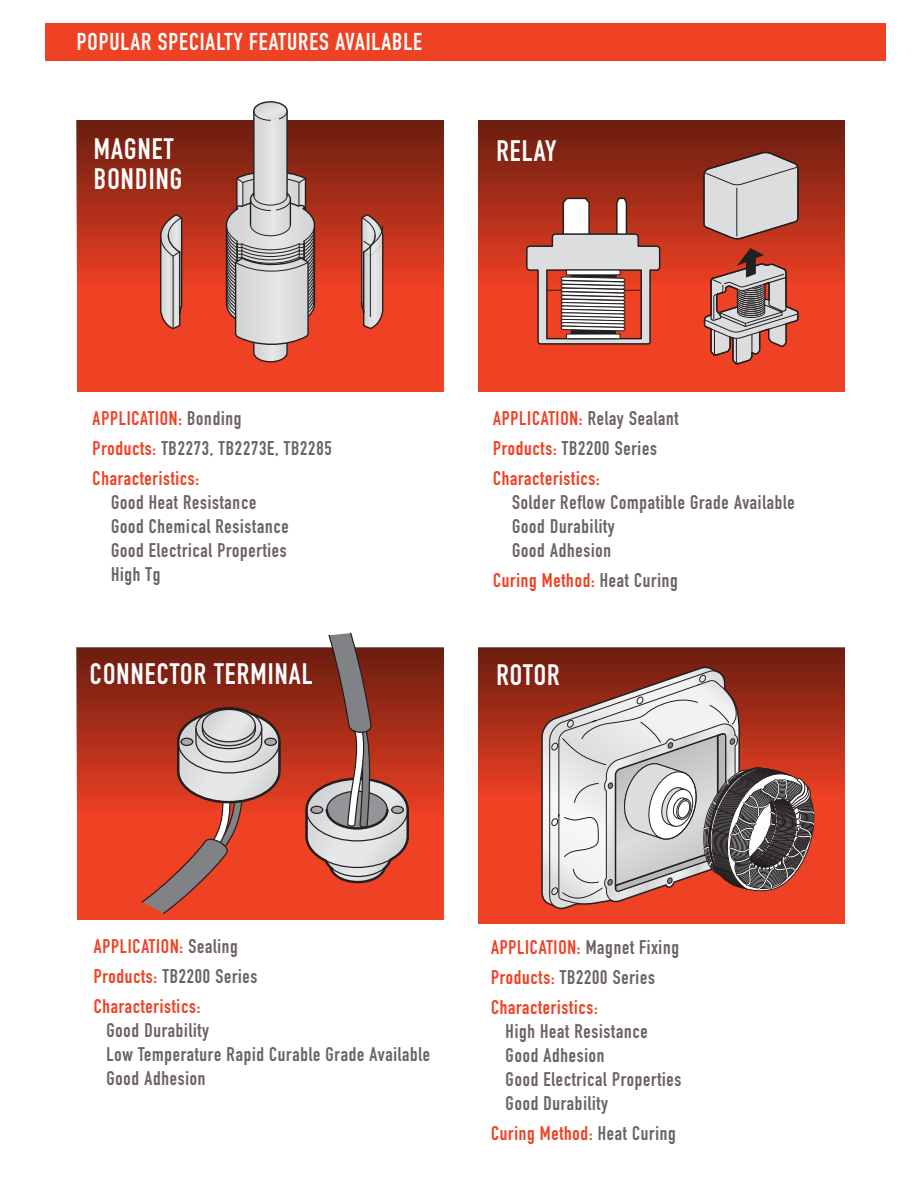
<style>
.page{position:relative;width:918px;height:1188px;background:#fff}
.page>*{position:absolute;margin:0;border:0;box-sizing:border-box;transform-origin:0 0}
.t1{font:700 29.1px/30px "DIN Condensed";letter-spacing:.04em;color:#fff}
.t2{font:700 24px "DIN Condensed";letter-spacing:.04em;color:#fff}
.t3{font:700 19.5px/30px "DIN Condensed";letter-spacing:.04em;color:#ef4123}
.t4{font:700 19.5px/24px "DIN Condensed";letter-spacing:.04em;color:#6c6361}
.s1{color:#6c6361}
</style>
<div class="page">
<div style="left:46px;top:23px;width:840px;height:37px;background:#ef4123"></div>
<svg style="left:77px;top:648px;width:366px;height:272px;background:#bc331b"></svg>
<div style="left:478px;top:648px;width:367px;height:275px;background:#ef4123"></div>
<svg style="left:478px;top:120px;width:367px;height:271px;background:#bc331b"></svg>
<svg style="left:478px;top:648px;width:367px;height:140px;background:#972916"></svg>
<svg style="left:77px;top:120px;width:366px;height:271px;background:#c4351c"></svg>
<svg style="left:159px;top:213px;width:24px;height:117px;background:#b59a96"></svg>
<svg style="left:360px;top:213px;width:24px;height:117px;background:#b49a96"></svg>
<svg style="left:225px;top:101px;width:91px;height:262px;background:#bb9d99"></svg>
<svg style="left:525px;top:197px;width:136px;height:148px;background:#c38379"></svg>
<div style="left:566px;top:270px;width:54px;height:5px;background:#fff"></div>
<div style="left:566px;top:334px;width:54px;height:5px;background:#fff"></div>
<div style="left:566px;top:334px;width:55px;height:5px;border:1px solid #231f20"></div>
<svg style="left:702px;top:150px;width:97px;height:90px;background:#c1a9a6"></svg>
<hr style="left:736px;top:188px;width:1px;height:48px;background:#231f20">
<svg style="left:703px;top:248px;width:96px;height:118px;background:#bb7165"></svg>
<svg style="left:140px;top:706px;width:142px;height:209px;background:#ca6655"></svg>
<svg style="left:304px;top:632px;width:106px;height:253px;background:#ab6b61"></svg>
<svg style="left:541px;top:666px;width:204px;height:244px"></svg>
<svg style="left:549px;top:670px;width:267px;height:237px;background:#b28e89"></svg>
<p class="t2" style="left:77px;top:26px;width:347px">POPULAR SPECIALTY FEATURES AVAILABLE</p>
<h1 class="t1" style="left:94px;top:134px;width:90px">MAGNET<br>BONDING</h1>
<h1 class="t1" style="left:496px;top:136px;width:62px">RELAY</h1>
<p class="t3" style="left:93px;top:404px;width:241px">APPLICATION: <span class="s1">Bonding<br></span>Products: <span class="s1">TB2273, TB2273E, TB2285<br></span>Characteristics:</p>
<p class="t4" style="left:111px;top:491px;width:179px">Good Heat Resistance<br>Good Chemical Resistance<br>Good Electrical Properties<br>High Tg</p>
<p class="t3" style="left:493px;top:404px;width:187px">APPLICATION: <span class="s1">Relay Sealant<br></span>Products: <span class="s1">TB2200 Series<br></span>Characteristics:</p>
<p class="t4" style="left:512px;top:491px;width:284px">Solder Reflow Compatible Grade Available<br>Good Durability<br>Good Adhesion</p>
<p class="t3" style="left:493px;top:566px;width:186px">Curing Method: <span class="s1">Heat Curing</span></p>
<h1 class="t1" style="left:90px;top:659px;width:224px">CONNECTOR TERMINAL</h1>
<h1 class="t1" style="left:496px;top:659px;width:65px">ROTOR</h1>
<p class="t3" style="left:94px;top:932px;width:165px">APPLICATION: <span class="s1">Sealing<br></span>Products: <span class="s1">TB2200 Series<br></span>Characteristics:</p>
<p class="t4" style="left:107px;top:1019px;width:325px">Good Durability<br>Low Temperature Rapid Curable Grade Available<br>Good Adhesion</p>
<p class="t3" style="left:491px;top:932px;width:189px">APPLICATION: <span class="s1">Magnet Fixing<br></span>Products: <span class="s1">TB2200 Series<br></span>Characteristics:</p>
<p class="t4" style="left:506px;top:1019px;width:177px">High Heat Resistance<br>Good Adhesion<br>Good Electrical Properties<br>Good Durability</p>
<p class="t3" style="left:491px;top:1118px;width:186px">Curing Method: <span class="s1">Heat Curing</span></p>
</div>
